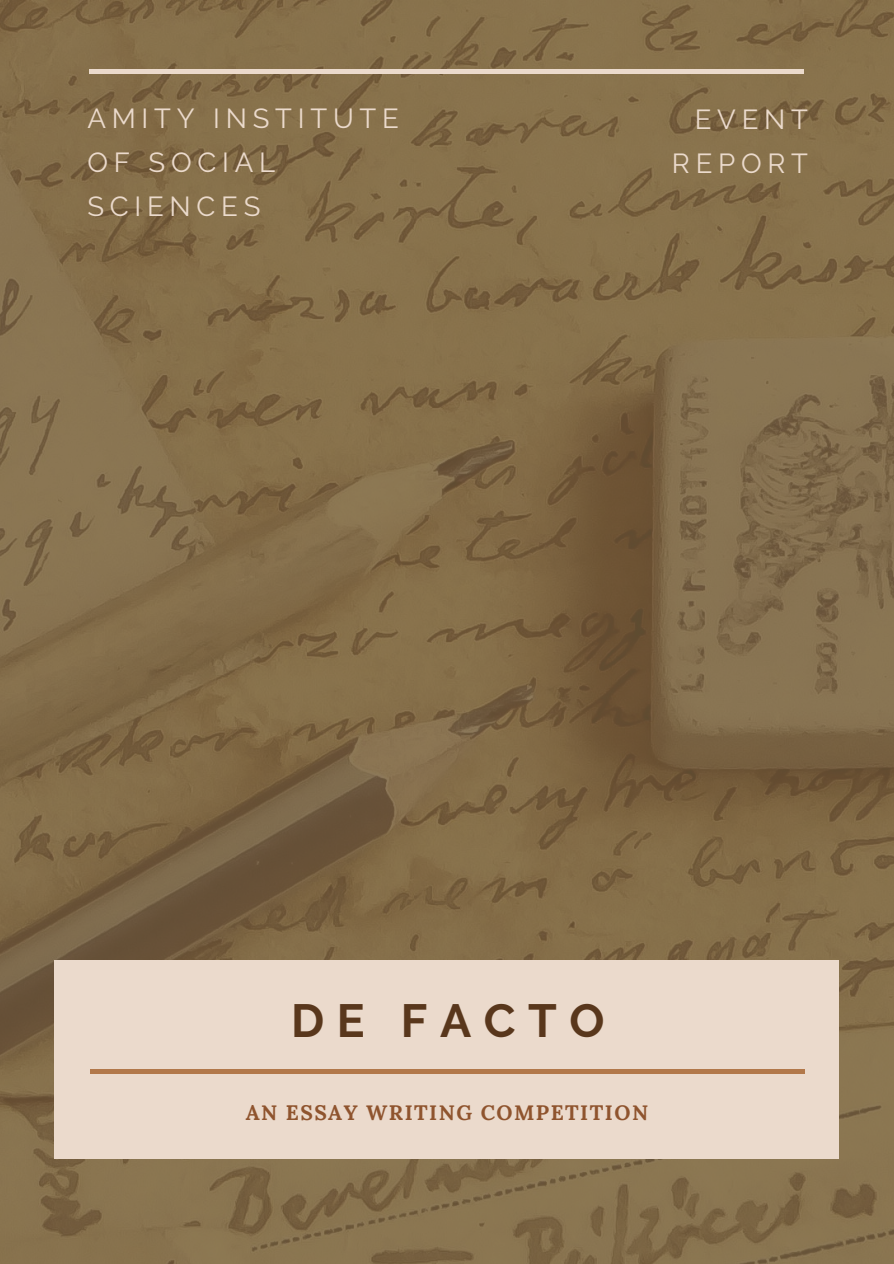
<style>
.page{position:relative;width:894px;height:1264px;background:#fff}
.page>*{position:absolute;margin:0;border:0;box-sizing:border-box;transform-origin:0 0}
.t1{font:700 46.35px "Raleway";letter-spacing:.27em;color:#59371c}
.t2{font:27.45px/44px "Raleway";letter-spacing:.21em;color:#ebdacc}
.t3{font:700 20.85px "Lora";letter-spacing:.07em;color:#8f542e}
</style>
<div class="page">
<img style="left:0;top:0;width:893px;height:1263px">
<div style="left:55px;top:960px;width:783px;height:198px;background:#ebdacc"></div>
<hr style="left:91px;top:1069px;width:713px;height:4px;background:#b2784a">
<hr style="left:89px;top:70px;width:714px;height:3px;background:#ebdacc">
<p class="t2" style="left:87px;top:97px;width:313px">AMITY INSTITUTE<br>OF SOCIAL<br>SCIENCES</p>
<p class="t2" style="left:694px;top:97px;width:115px">EVENT</p>
<p class="t2" style="left:671px;top:141px;width:137px">REPORT</p>
<p class="t1" style="left:291px;top:993px;width:315px">DE FACTO</p>
<p class="t3" style="left:246px;top:1098px;width:404px">AN ESSAY WRITING COMPETITION</p>
</div>
